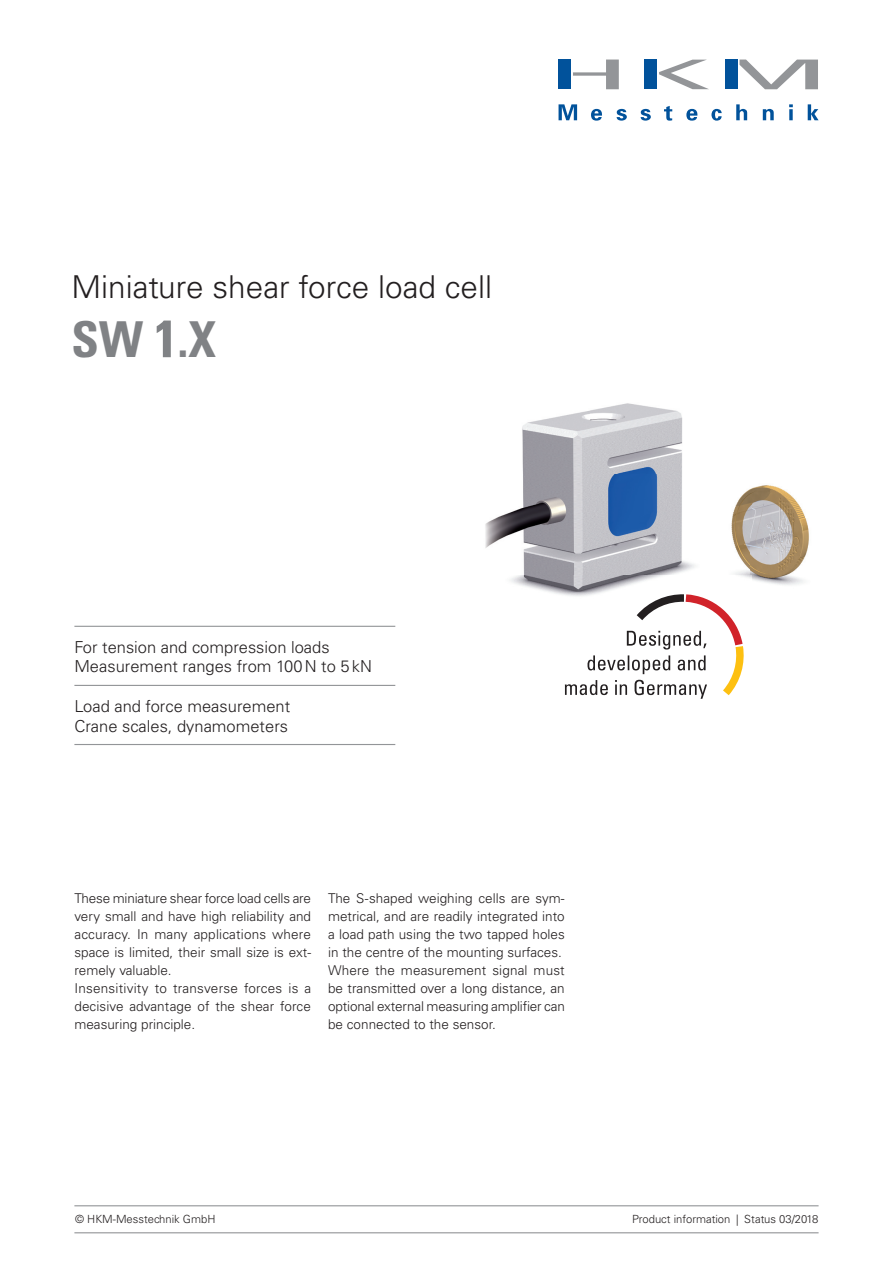
<style>
.page{position:relative;width:893px;height:1263px;background:#fff}
.page>*{position:absolute;margin:0;border:0;box-sizing:border-box;transform-origin:0 0}
.t1{font:700 condensed 49.5px "Univers LT Std";color:#808285}
.t2{font:300 31.5px "Univers LT Std";color:#231f20}
.t3{font:300 16.5px/19.8px "Univers LT Std";color:#231f20}
.t4{font:300 13.5px/18px "Univers LT Std";color:#231f20}
.t5{font:300 11.25px "Univers LT Std";color:#231f20}
.s1{font-size:52.5px}
</style>
<div class="page">
<svg style="left:559px;top:104px;width:18px;height:16px"></svg>
<svg style="left:591px;top:109px;width:11px;height:12px"></svg>
<svg style="left:617px;top:109px;width:10px;height:12px"></svg>
<svg style="left:641px;top:109px;width:10px;height:12px"></svg>
<svg style="left:664px;top:106px;width:8px;height:15px"></svg>
<svg style="left:686px;top:109px;width:11px;height:12px"></svg>
<svg style="left:711px;top:109px;width:11px;height:12px"></svg>
<svg style="left:736px;top:104px;width:11px;height:16px"></svg>
<svg style="left:763px;top:109px;width:11px;height:11px"></svg>
<svg style="left:789px;top:109px;width:4px;height:11px"></svg>
<svg style="left:789px;top:104px;width:4px;height:3px"></svg>
<svg style="left:808px;top:104px;width:11px;height:16px"></svg>
<div style="left:558px;top:60px;width:13px;height:29px;background:#01529b"></div>
<div style="left:644px;top:60px;width:13px;height:29px;background:#01529b"></div>
<div style="left:725px;top:60px;width:13px;height:29px;background:#01529b"></div>
<svg style="left:573px;top:60px;width:46px;height:29px"></svg>
<svg style="left:659px;top:60px;width:49px;height:29px"></svg>
<svg style="left:739px;top:60px;width:79px;height:29px"></svg>
<hr style="left:74px;top:1205px;width:745px;height:1px;background:#939598">
<hr style="left:74px;top:1232px;width:745px;height:1px;background:#939598">
<hr style="left:74px;top:626px;width:321px;height:1px;background:#939598">
<hr style="left:74px;top:685px;width:321px;height:1px;background:#939598">
<hr style="left:74px;top:744px;width:321px;height:1px;background:#939598">
<img style="left:485px;top:403px;width:324px;height:192px">
<svg style="left:565px;top:593px;width:181px;height:106px"></svg>
<h2 class="t2" style="left:72px;top:268px;width:422px">Miniature shear force load cell</h2>
<h1 class="t1" style="left:72px;top:309px;width:146px">SW <span class="s1">1</span>.X</h1>
<p class="t3" style="left:74px;top:637px;width:299px">For tension and compression loads<br>Measurement ranges from 100 N to 5 kN</p>
<p class="t3" style="left:74px;top:696px;width:217px">Load and force measurement<br>Crane scales, dynamometers</p>
<p class="t4" style="left:74px;top:889px;width:238px">These miniature shear force load cells are very small and have high reliability and accuracy. In many applications where space is limited, their small size is ext&shy;remely valuable.<br>Insensitivity to transverse forces is a decisive advantage of the shear force measuring principle.</p>
<p class="t4" style="left:328px;top:889px;width:238px">The S - shaped weighing cells are sym&shy;metrical, and are readily integrated into a load path using the two tapped holes in the centre of the mounting surfaces.<br>Where the measurement signal must be transmitted over a long distance, an optional external measuring amplifier can be connected to the sensor.</p>
<p class="t5" style="left:75px;top:1212px;width:142px">© HKM-Messtechnik GmbH</p>
<p class="t5" style="left:632px;top:1212px;width:188px">Product information | Status 03/2018</p>
</div>
